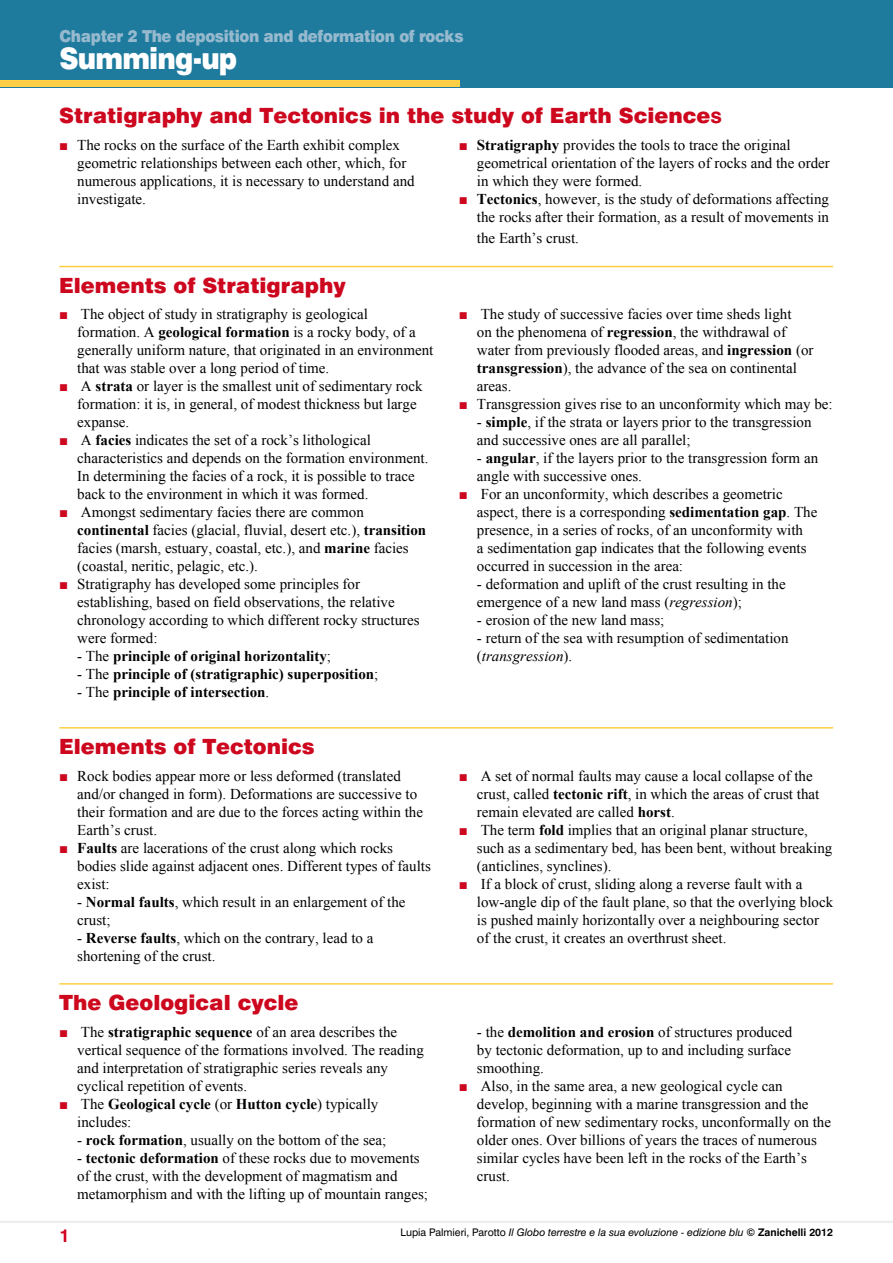
<style>
.page{position:relative;width:893px;height:1263px;background:#fff}
.page>*{position:absolute;margin:0;border:0;box-sizing:border-box;transform-origin:0 0}
.t1{font:900 29.7px "Swiss 721 BT";letter-spacing:-.03em;color:#fff;scale:.91 1}
.t2{font:900 21px "Swiss 721 BT";color:#cd071e}
.t3{font:700 18px "Swiss 721 BT";color:#d4021d}
.t4{font:900 16.5px "Swiss 721 BT";letter-spacing:-.02em;color:#96b9ce;scale:.91 1}
.t5{font:15px/18px "Times New Roman";color:#000}
.t6{font:700 15px/18px "Times New Roman";color:#000}
.t7{font:italic 10.5px "Swiss 721 BT";color:#000}
.s1{font-weight:700}
.s2{color:#cd071e}
.s3{font-weight:400}
.s4{font-weight:400;color:#cd071e}
.s5{font-style:italic}
.s6{font-style:normal}
.s7{font-weight:700;font-style:normal}
</style>
<div class="page">
<div style="left:0;top:0;width:893px;height:87px;background:#1e7b9e"></div>
<div style="left:0;top:81px;width:459px;height:6px;background:#fecf44"></div>
<hr style="left:0;top:1221px;width:893px;height:2px;background:#eceded">
<hr style="left:59px;top:266px;width:774px;height:1px;background:#fecf44">
<hr style="left:59px;top:727px;width:774px;height:1px;background:#fecf44">
<hr style="left:59px;top:983px;width:774px;height:1px;background:#fecf44">
<p class="t4" style="left:60px;top:26px;width:445px">Chapter 2 The deposition and deformation of rocks</p>
<h1 class="t1" style="left:60px;top:40px;width:197px">Summing-up</h1>
<h2 class="t2" style="left:59px;top:103px;width:664px">Stratigraphy and Tectonics in the study of Earth Science<span class="s1">s</span></h2>
<p class="t5" style="left:77px;top:135px;width:339px;text-indent:-18px"><span class="s2">■</span> The rocks on the surface of the Earth exhibit complex geometric relationships between each other, which, for numerous applications, it is necessary to understand and investigate.</p>
<p class="t5" style="left:477px;top:135px;width:354px;text-indent:-18px"><span class="s2">■</span> <span class="s1">Stratigraphy</span> provides the tools to trace the original geometrical orientation of the layers of rocks and the order in which they were formed.</p>
<p class="t5" style="left:459px;top:189px;width:372px;text-align:right"><span class="s2">■</span> <span class="s1">Tectonics</span>, however, is the study of deformations affecting the rocks after their formation, as a result of movements in</p>
<p class="t5" style="left:477px;top:229px;width:104px">the Earth’s crust.</p>
<h2 class="t2" style="left:59px;top:272px;width:288px">Elements of Stratigraphy</h2>
<p class="t5" style="left:77px;top:305px;width:358px;text-indent:-18px"><span class="s2">■</span> The object of study in stratigraphy is geological formation. A <span class="s1">geological formation</span> is a rocky body, of a generally uniform nature, that originated in an environment that was stable over a long period of time.</p>
<p class="t5" style="left:77px;top:377px;width:347px;text-indent:-18px"><span class="s2">■</span> A <span class="s1">strata</span> or layer is the smallest unit of sedimentary rock formation: it is, in general, of modest thickness but large expanse.</p>
<p class="t5" style="left:77px;top:431px;width:353px;text-indent:-18px"><span class="s2">■</span> A <span class="s1">facies</span> indicates the set of a rock’s lithological characteristics and depends on the formation environment.<br>In determining the facies of a rock, it is possible to trace back to the environment in which it was formed.</p>
<p class="t5" style="left:77px;top:503px;width:351px;text-indent:-18px"><span class="s2">■</span> Amongst sedimentary facies there are common <span class="s1">continental</span> facies (glacial, fluvial, desert etc.), <span class="s1">transition </span>facies (marsh, estuary, coastal, etc.), and <span class="s1">marine</span> facies (coastal, neritic, pelagic, etc.).</p>
<p class="t5" style="left:77px;top:575px;width:344px;text-indent:-18px"><span class="s2">■</span> Stratigraphy has developed some principles for establishing, based on field observations, the relative chronology according to which different rocky structures were formed:</p>
<p class="t6" style="left:77px;top:647px;width:255px"><span class="s3">- The</span> principle of original horizontality<span class="s3">;</span></p>
<p class="t6" style="left:77px;top:665px;width:303px"><span class="s3">- The</span> principle of (stratigraphic) superposition<span class="s3">;</span></p>
<p class="t6" style="left:77px;top:683px;width:194px"><span class="s3">- The</span> principle of intersection<span class="s3">.</span></p>
<h2 class="t2" style="left:59px;top:734px;width:257px">Elements of Tectonics</h2>
<p class="t5" style="left:77px;top:766px;width:347px;text-indent:-18px"><span class="s2">■</span> Rock bodies appear more or less deformed (translated and/or changed in form). Deformations are successive to their formation and are due to the forces acting within the Earth’s crust.</p>
<p class="t5" style="left:77px;top:838px;width:355px;text-indent:-18px"><span class="s2">■</span> <span class="s1">Faults</span> are lacerations of the crust along which rocks bodies slide against adjacent ones. Different types of faults exist:</p>
<p class="t5" style="left:77px;top:892px;width:330px">- <span class="s1">Normal faults</span>, which result in an enlargement of the crust;</p>
<p class="t5" style="left:77px;top:928px;width:298px">- <span class="s1">Reverse faults</span>, which on the contrary, lead to a shortening of the crust.</p>
<h2 class="t2" style="left:59px;top:990px;width:241px">The Geological cycle</h2>
<p class="t5" style="left:77px;top:1022px;width:348px;text-indent:-18px"><span class="s2">■</span> The <span class="s1">stratigraphic sequence</span> of an area describes the vertical sequence of the formations involved. The reading and interpretation of stratigraphic series reveals any cyclical repetition of events.</p>
<p class="t6" style="left:77px;top:1094px;width:303px;text-indent:-18px"><span class="s4">■</span> <span class="s3">The</span> Geological cycle <span class="s3">(or</span> Hutton cycle<span class="s3">) typically includes:</span></p>
<p class="t5" style="left:77px;top:1130px;width:311px">- <span class="s1">rock formation</span>, usually on the bottom of the sea;</p>
<p class="t5" style="left:77px;top:1148px;width:352px">- <span class="s1">tectonic deformation</span> of these rocks due to movements of the crust, with the development of magmatism and metamorphism and with the lifting up of mountain ranges;</p>
<p class="t5" style="left:477px;top:305px;width:338px;text-indent:-18px"><span class="s2">■</span> The study of successive facies over time sheds light<br>on the phenomena of <span class="s1">regression</span>, the withdrawal of water from previously flooded areas, and <span class="s1">ingression</span> (or <span class="s1">transgression</span>), the advance of the sea on continental areas.</p>
<p class="t5" style="left:459px;top:395px;width:375px"><span class="s2">■</span> Transgression gives rise to an unconformity which may be:</p>
<p class="t5" style="left:477px;top:413px;width:336px">- <span class="s1">simple</span>, if the strata or layers prior to the transgression and successive ones are all parallel;</p>
<p class="t5" style="left:477px;top:449px;width:343px">- <span class="s1">angular</span>, if the layers prior to the transgression form an angle with successive ones.</p>
<p class="t5" style="left:477px;top:485px;width:342px;text-indent:-18px"><span class="s2">■</span> For an unconformity, which describes a geometric aspect, there is a corresponding <span class="s1">sedimentation gap</span>. The presence, in a series of rocks, of an unconformity with<br>a sedimentation gap indicates that the following events occurred in succession in the area:</p>
<p class="t5" style="left:477px;top:575px;width:310px">- deformation and uplift of the crust resulting in the emergence of a new land mass (<span class="s5">regression</span>);</p>
<p class="t5" style="left:477px;top:611px;width:189px">- erosion of the new land mass;</p>
<p class="t5" style="left:477px;top:629px;width:313px">- return of the sea with resumption of sedimentation (<span class="s5">transgression</span>).</p>
<p class="t5" style="left:477px;top:766px;width:344px;text-indent:-18px"><span class="s2">■</span> A set of normal faults may cause a local collapse of the crust, called <span class="s1">tectonic rift</span>, in which the areas of crust that remain elevated are called <span class="s1">horst</span>.</p>
<p class="t5" style="left:477px;top:820px;width:357px;text-indent:-18px"><span class="s2">■</span> The term <span class="s1">fold</span> implies that an original planar structure, such as a sedimentary bed, has been bent, without breaking (anticlines, synclines).</p>
<p class="t5" style="left:477px;top:874px;width:358px;text-indent:-18px"><span class="s2">■</span> If a block of crust, sliding along a reverse fault with a low-angle dip of the fault plane, so that the overlying block is pushed mainly horizontally over a neighbouring sector of the crust, it creates an overthrust sheet.</p>
<p class="t5" style="left:477px;top:1022px;width:317px;text-align:justify">- the <span class="s1">demolition and erosion</span> of structures produced by tectonic deformation, up to and including surface smoothing.</p>
<p class="t5" style="left:477px;top:1076px;width:356px;text-indent:-18px"><span class="s2">■</span> Also, in the same area, a new geological cycle can develop, beginning with a marine transgression and the formation of new sedimentary rocks, unconformally on the older ones. Over billions of years the traces of numerous similar cycles have been left in the rocks of the Earth’s crust.</p>
<p class="t3" style="left:60px;top:1224px;width:12px">1</p>
<p class="t7" style="left:400px;top:1226px;width:434px"><span class="s6">Lupia Palmieri, Parotto</span> Il Globo terrestre e la sua evoluzione - edizione blu <span class="s7">© Zanichelli 2012</span></p>
</div>
